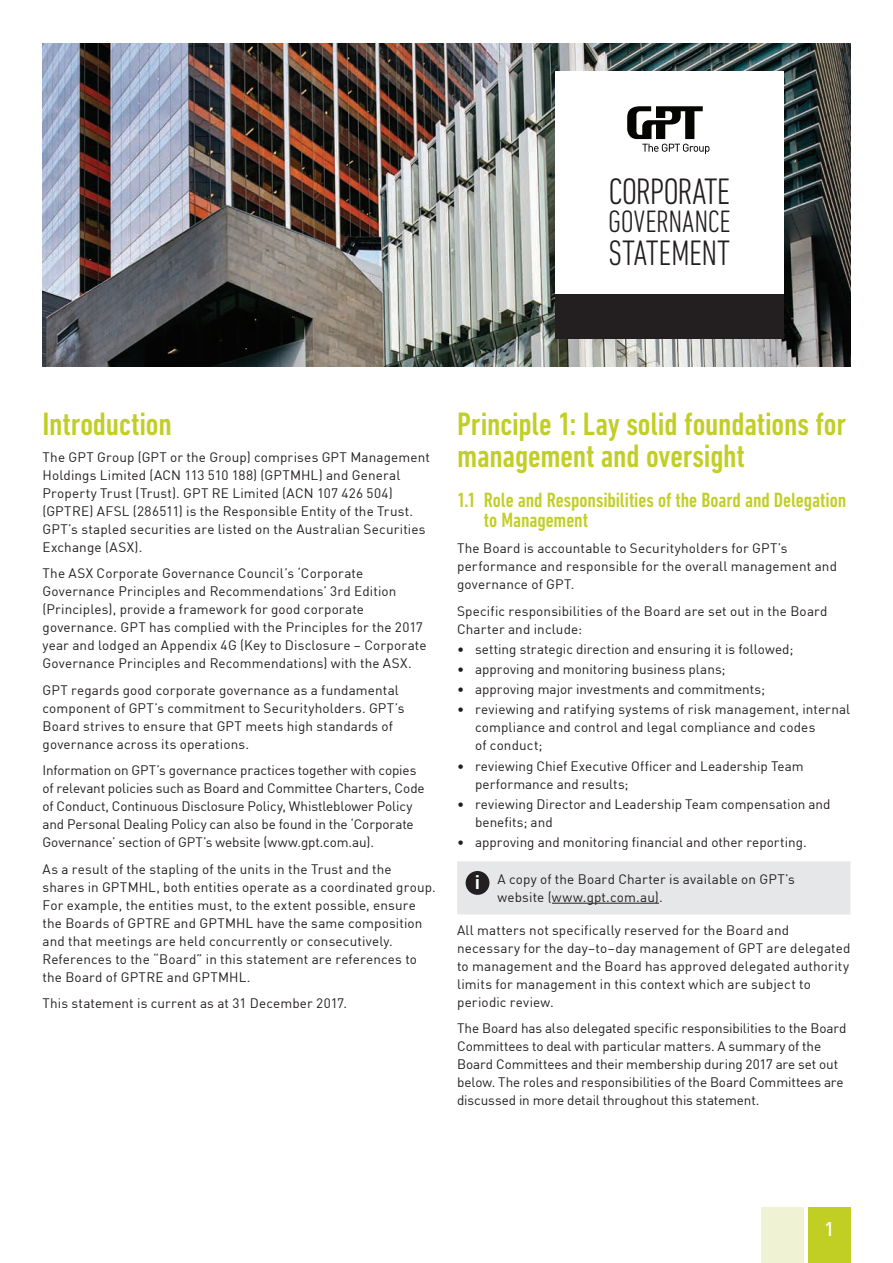
<style>
.page{position:relative;width:893px;height:1263px;background:#fff}
.page>*{position:absolute;margin:0;border:0;box-sizing:border-box;transform-origin:0 0}
.t1{font:300 condensed 37.5px "DIN Next LT Pro";letter-spacing:-.03em;color:#231f20}
.t2{font:300 condensed 36px "DIN Next LT Pro";letter-spacing:-.005em;color:#231f20}
.t3{font:500 condensed 33px/31.5px "DIN Next LT Pro";letter-spacing:-.005em;color:#c1ce23}
.t4{font:300 condensed 31.5px "DIN Next LT Pro";letter-spacing:-.005em;color:#231f20}
.t5{font:500 condensed 21px/19.5px "DIN Next LT Pro";letter-spacing:-.005em;color:#c1ce23}
.t6{font:500 19.5px "DIN";color:#fff}
.t7{font:13.5px/18px "DIN";letter-spacing:.01em;color:#231f20}
.t8{font:13.5px/18px "DIN";letter-spacing:-.01em;color:#231f20}
.s1{font-weight:700;font-size:19.35px;color:#fff}
</style>
<div class="page">
<img style="left:43px;top:44px;width:807px;height:322px">
<div style="left:457px;top:861px;width:393px;height:53px;background:#e6e7e9"></div>
<div style="left:466px;top:871px;width:23px;height:24px;background:#231f20;border-radius:50%"></div>
<hr style="left:552px;top:903px;width:107px;height:1px;background:#231f20">
<div style="left:555px;top:71px;width:229px;height:226px;background:#fff"></div>
<div style="left:555px;top:295px;width:229px;height:44px;background:#231f20"></div>
<svg style="left:627px;top:106px;width:82px;height:48px"></svg>
<div style="left:808px;top:1208px;width:42px;height:55px;background:#c1ce23"></div>
<div style="left:761px;top:1208px;width:43px;height:55px;background:#f0f3d3"></div>
<h1 class="t1" style="left:609px;top:170px;width:123px">CORPORATE</h1>
<h3 class="t4" style="left:608px;top:204px;width:124px">GOVERNANCE</h3>
<h2 class="t2" style="left:608px;top:232px;width:123px">STATEMENT</h2>
<h3 class="t3" style="left:43px;top:408px;width:131px">Introduction</h3>
<p class="t7" style="left:43px;top:447px;width:389px">The GPT Group (GPT or the Group) comprises GPT Management Holdings Limited (ACN 113 510 188) (GPTMHL) and General Property Trust (Trust). GPT RE Limited (ACN 107 426 504) (GPTRE) AFSL (286511) is the Responsible Entity of the Trust.<br>GPT’s stapled securities are listed on the Australian Securities Exchange (ASX).</p>
<p class="t7" style="left:43px;top:564px;width:386px">The ASX Corporate Governance Council’s ‘Corporate Governance Principles and Recommendations’ 3rd Edition (Principles), provide a framework for good corporate governance. GPT has complied with the Principles for the 2017 year and lodged an Appendix 4G (Key to Disclosure – Corporate Governance Principles and Recommendations) with the ASX.</p>
<p class="t7" style="left:43px;top:680px;width:364px">GPT regards good corporate governance as a fundamental component of GPT’s commitment to Securityholders. GPT’s Board strives to ensure that GPT meets high standards of governance across its operations.</p>
<p class="t8" style="left:43px;top:761px;width:384px">Information on GPT’s governance practices together with copies of relevant policies such as Board and Committee Charters, Code of Conduct, Continuous Disclosure Policy, Whistleblower Policy and Personal Dealing Policy can also be found in the ‘Corporate Governance’ section of GPT’s website (www.gpt.com.au).</p>
<p class="t7" style="left:43px;top:859px;width:395px">As a result of the stapling of the units in the Trust and the shares in GPTMHL, both entities operate as a coordinated group.<br>For example, the entities must, to the extent possible, ensure the Boards of GPTRE and GPTMHL have the same composition and that meetings are held concurrently or consecutively.<br>References to the “Board” in this statement are references to the Board of GPTRE and GPTMHL.</p>
<p class="t7" style="left:43px;top:994px;width:306px">This statement is current as at 31 December 2017.</p>
<h3 class="t3" style="left:457px;top:408px;width:391px">Principle 1: Lay solid foundations for management and oversight</h3>
<h3 class="t5" style="left:484px;top:490px;width:364px;text-indent:-27px">1.1 Role and Responsibilities of the Board and Delegation to Management</h3>
<p class="t7" style="left:457px;top:539px;width:381px">The Board is accountable to Securityholders for GPT’s performance and responsible for the overall management and governance of GPT.</p>
<p class="t7" style="left:457px;top:602px;width:372px">Specific responsibilities of the Board are set out in the Board<br>Charter and include:</p>
<p class="t7" style="left:457px;top:640px;width:338px">• setting strategic direction and ensuring it is followed;</p>
<p class="t7" style="left:457px;top:660px;width:270px">• approving and monitoring business plans;</p>
<p class="t7" style="left:457px;top:680px;width:309px">• approving major investments and commitments;</p>
<p class="t7" style="left:475px;top:700px;width:377px;text-indent:-18px">• reviewing and ratifying systems of risk management, internal compliance and control and legal compliance and codes<br>of conduct;</p>
<p class="t7" style="left:475px;top:756px;width:330px;text-indent:-18px">• reviewing Chief Executive Officer and Leadership Team performance and results;</p>
<p class="t7" style="left:475px;top:794px;width:357px;text-indent:-18px">• reviewing Director and Leadership Team compensation and benefits; and</p>
<p class="t7" style="left:457px;top:833px;width:351px">• approving and monitoring financial and other reporting.</p>
<p class="t7" style="left:497px;top:869px;width:299px;text-indent:-23px"><span class="s1">i</span> A copy of the Board Charter is available on GPT’s website (www.gpt.com.au).</p>
<p class="t7" style="left:457px;top:921px;width:395px">All matters not specifically reserved for the Board and necessary for the day–to–day management of GPT are delegated to management and the Board has approved delegated authority limits for management in this context which are subject to periodic review.</p>
<p class="t8" style="left:457px;top:1019px;width:391px">The Board has also delegated specific responsibilities to the Board Committees to deal with particular matters. A summary of the Board Committees and their membership during 2017 are set out below. The roles and responsibilities of the Board Committees are discussed in more detail throughout this statement.</p>
<h3 class="t6" style="left:824px;top:1216px;width:12px">1</h3>
</div>
